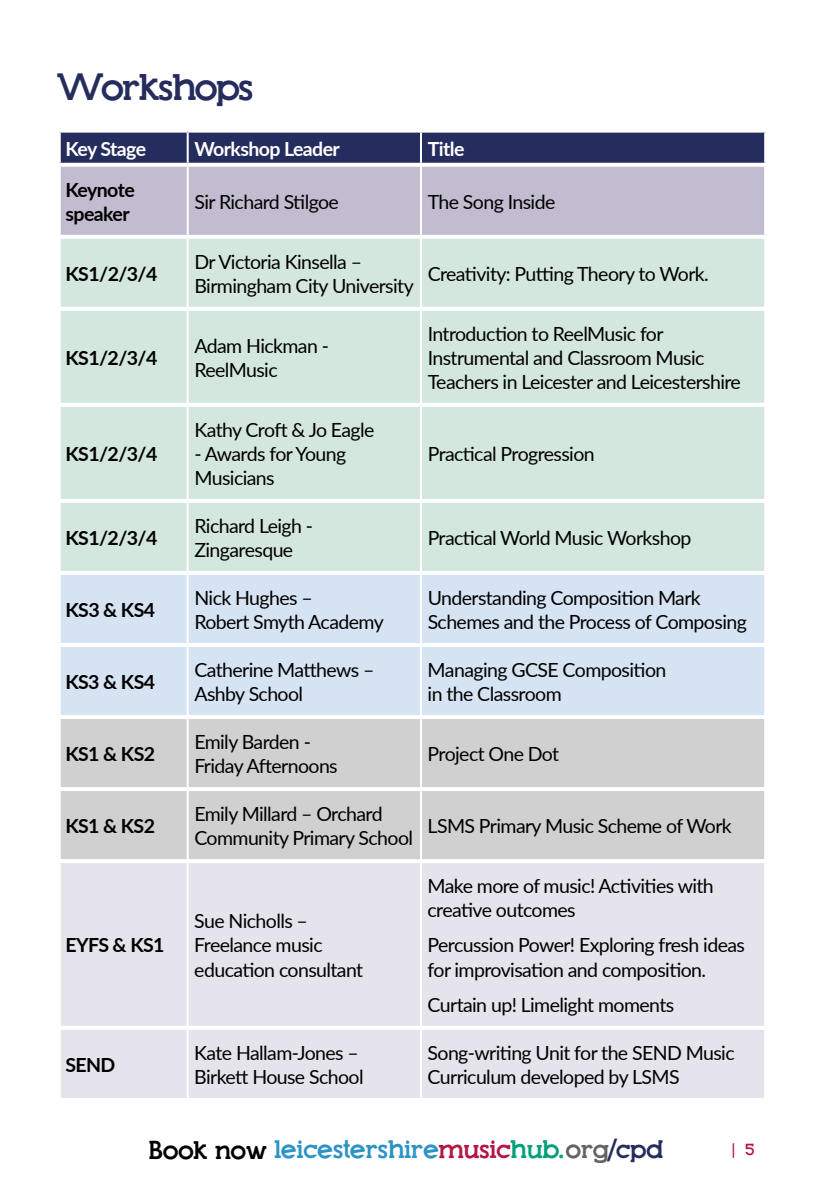
<style>
.page{position:relative;width:840px;height:1191px;background:#fff}
.page>*{position:absolute;margin:0;border:0;box-sizing:border-box;transform-origin:0 0}
.t1{font:38px "Top Modern";letter-spacing:-.03em;color:#252c5e}
.t2{font:26px "Top Modern";color:#2b93c6}
.t3{font:19.6px/24px "Lato";letter-spacing:-.03em;color:#000}
.t4{font:700 19.6px/24px "Lato";letter-spacing:-.03em;color:#000}
.t5{font:700 19.6px "Lato";letter-spacing:-.03em;color:#fff}
.t6{font:16px "Top Modern";color:#b51543}
.s1{color:#000}
.s2{color:#b51543}
.s3{color:#009f78}
.s4{color:#646363}
.s5{color:#252c5e}
</style>
<div class="page">
<div style="left:61px;top:133px;width:702px;height:30px;background:#252c5e"></div>
<div style="left:61px;top:167px;width:702px;height:68px;background:#c1bccf"></div>
<div style="left:61px;top:239px;width:702px;height:332px;background:#d3e7de"></div>
<div style="left:61px;top:575px;width:702px;height:140px;background:#d6e3f2"></div>
<div style="left:61px;top:719px;width:702px;height:140px;background:#d0d0d0"></div>
<div style="left:61px;top:863px;width:702px;height:234px;background:#e5e3ec"></div>
<hr style="left:186px;top:133px;width:2px;height:30px;background:#fff">
<hr style="left:420px;top:133px;width:2px;height:30px;background:#fff">
<hr style="left:186px;top:167px;width:2px;height:68px;background:#fff">
<hr style="left:420px;top:167px;width:2px;height:68px;background:#fff">
<hr style="left:186px;top:239px;width:2px;height:68px;background:#fff">
<hr style="left:420px;top:239px;width:2px;height:68px;background:#fff">
<hr style="left:186px;top:311px;width:2px;height:92px;background:#fff">
<hr style="left:420px;top:311px;width:2px;height:92px;background:#fff">
<hr style="left:186px;top:407px;width:2px;height:92px;background:#fff">
<hr style="left:420px;top:407px;width:2px;height:92px;background:#fff">
<hr style="left:186px;top:503px;width:2px;height:68px;background:#fff">
<hr style="left:420px;top:503px;width:2px;height:68px;background:#fff">
<hr style="left:186px;top:575px;width:2px;height:68px;background:#fff">
<hr style="left:420px;top:575px;width:2px;height:68px;background:#fff">
<hr style="left:186px;top:647px;width:2px;height:68px;background:#fff">
<hr style="left:420px;top:647px;width:2px;height:68px;background:#fff">
<hr style="left:186px;top:719px;width:2px;height:68px;background:#fff">
<hr style="left:420px;top:719px;width:2px;height:68px;background:#fff">
<hr style="left:186px;top:791px;width:2px;height:68px;background:#fff">
<hr style="left:420px;top:791px;width:2px;height:68px;background:#fff">
<hr style="left:186px;top:863px;width:2px;height:162px;background:#fff">
<hr style="left:420px;top:863px;width:2px;height:162px;background:#fff">
<hr style="left:186px;top:1029px;width:2px;height:68px;background:#fff">
<hr style="left:420px;top:1029px;width:2px;height:68px;background:#fff">
<svg style="left:58px;top:132px;width:129px;height:1px"></svg>
<svg style="left:58px;top:133px;width:3px;height:30px"></svg>
<svg style="left:187px;top:130px;width:234px;height:3px"></svg>
<svg style="left:421px;top:132px;width:346px;height:1px"></svg>
<svg style="left:763px;top:133px;width:3px;height:30px"></svg>
<svg style="left:59px;top:166px;width:128px;height:1px"></svg>
<svg style="left:59px;top:167px;width:2px;height:68px"></svg>
<svg style="left:187px;top:163px;width:234px;height:4px"></svg>
<svg style="left:421px;top:166px;width:345px;height:1px"></svg>
<svg style="left:763px;top:167px;width:3px;height:68px"></svg>
<svg style="left:763px;top:239px;width:2px;height:68px"></svg>
<hr style="left:57px;top:307px;width:130px;height:4px;background:#fff">
<hr style="left:187px;top:307px;width:234px;height:4px;background:#fff">
<hr style="left:421px;top:307px;width:346px;height:4px;background:#fff">
<svg style="left:763px;top:311px;width:2px;height:92px"></svg>
<hr style="left:57px;top:403px;width:130px;height:4px;background:#fff">
<hr style="left:187px;top:403px;width:234px;height:4px;background:#fff">
<hr style="left:421px;top:403px;width:346px;height:4px;background:#fff">
<svg style="left:763px;top:407px;width:2px;height:92px"></svg>
<hr style="left:57px;top:499px;width:130px;height:4px;background:#fff">
<hr style="left:187px;top:499px;width:234px;height:4px;background:#fff">
<hr style="left:421px;top:499px;width:346px;height:4px;background:#fff">
<svg style="left:763px;top:503px;width:2px;height:68px"></svg>
<svg style="left:763px;top:575px;width:1px;height:68px"></svg>
<hr style="left:57px;top:643px;width:130px;height:4px;background:#fff">
<hr style="left:187px;top:643px;width:234px;height:4px;background:#fff">
<hr style="left:421px;top:643px;width:346px;height:4px;background:#fff">
<svg style="left:763px;top:647px;width:1px;height:68px"></svg>
<svg style="left:763px;top:719px;width:2px;height:68px"></svg>
<hr style="left:57px;top:787px;width:130px;height:4px;background:#fff">
<hr style="left:187px;top:787px;width:234px;height:4px;background:#fff">
<hr style="left:421px;top:787px;width:346px;height:4px;background:#fff">
<svg style="left:763px;top:791px;width:2px;height:68px"></svg>
<svg style="left:763px;top:863px;width:1px;height:162px"></svg>
<svg style="left:61px;top:1025px;width:126px;height:4px"></svg>
<svg style="left:187px;top:1025px;width:234px;height:4px"></svg>
<svg style="left:421px;top:1025px;width:343px;height:4px"></svg>
<svg style="left:763px;top:1030px;width:1px;height:67px"></svg>
<svg style="left:61px;top:1097px;width:126px;height:1px"></svg>
<svg style="left:189px;top:1097px;width:231px;height:1px"></svg>
<svg style="left:422px;top:1097px;width:342px;height:1px"></svg>
<h1 class="t1" style="left:57px;top:69px;width:198px">Workshops</h1>
<p class="t5" style="left:65px;top:134px;width:82px">Key Stage</p>
<p class="t5" style="left:194px;top:134px;width:147px">Workshop Leader</p>
<p class="t5" style="left:427px;top:134px;width:38px">Title</p>
<p class="t4" style="left:65px;top:177px;width:71px">Keynote speaker</p>
<p class="t3" style="left:194px;top:189px;width:146px">Sir Richard Stilgoe</p>
<p class="t3" style="left:427px;top:189px;width:129px">The Song Inside</p>
<p class="t4" style="left:65px;top:261px;width:93px">KS1/2/3/4</p>
<p class="t4" style="left:65px;top:345px;width:93px">KS1/2/3/4</p>
<p class="t4" style="left:65px;top:441px;width:93px">KS1/2/3/4</p>
<p class="t4" style="left:65px;top:525px;width:93px">KS1/2/3/4</p>
<p class="t4" style="left:65px;top:597px;width:91px">KS3 &amp; KS4</p>
<p class="t4" style="left:65px;top:669px;width:91px">KS3 &amp; KS4</p>
<p class="t4" style="left:65px;top:741px;width:91px">KS1 &amp; KS2</p>
<p class="t4" style="left:65px;top:813px;width:91px">KS1 &amp; KS2</p>
<p class="t4" style="left:65px;top:932px;width:101px">EYFS &amp; KS1</p>
<p class="t4" style="left:65px;top:1052px;width:51px">SEND</p>
<p class="t3" style="left:194px;top:249px;width:221px">Dr Victoria Kinsella –<br>Birmingham City University</p>
<p class="t3" style="left:427px;top:261px;width:282px">Creativity: Putting Theory to Work.</p>
<p class="t3" style="left:194px;top:333px;width:136px">Adam Hickman -<br>ReelMusic</p>
<p class="t3" style="left:427px;top:321px;width:314px">Introduction to ReelMusic for<br>Instrumental and Classroom Music<br>Teachers in Leicester and Leicestershire</p>
<p class="t3" style="left:194px;top:417px;width:181px">Kathy Croft &amp; Jo Eagle</p>
<p class="t3" style="left:194px;top:441px;width:153px">- Awards for Young<br>Musicians</p>
<p class="t3" style="left:427px;top:441px;width:168px">Practical Progression</p>
<p class="t3" style="left:194px;top:513px;width:120px">Richard Leigh -<br>Zingaresque</p>
<p class="t3" style="left:427px;top:525px;width:265px">Practical World Music Workshop</p>
<p class="t3" style="left:194px;top:585px;width:191px">Nick Hughes –<br>Robert Smyth Academy</p>
<p class="t3" style="left:427px;top:585px;width:320px">Understanding Composition Mark<br>Schemes and the Process of Composing</p>
<p class="t3" style="left:194px;top:657px;width:181px">Catherine Matthews –<br>Ashby School</p>
<p class="t3" style="left:427px;top:657px;width:240px">Managing GCSE Composition in the Classroom</p>
<p class="t3" style="left:194px;top:729px;width:145px">Emily Barden -<br>Friday Afternoons</p>
<p class="t3" style="left:194px;top:801px;width:220px">Emily Millard – Orchard<br>Community Primary School</p>
<p class="t3" style="left:194px;top:908px;width:170px">Sue Nicholls –<br>Freelance music education consultant</p>
<p class="t3" style="left:427px;top:741px;width:133px">Project One Dot</p>
<p class="t3" style="left:427px;top:813px;width:305px">LSMS Primary Music Scheme of Work</p>
<p class="t3" style="left:427px;top:873px;width:287px">Make more of music! Activities with creative outcomes</p>
<p class="t3" style="left:427px;top:932px;width:319px">Percussion Power! Exploring fresh ideas for improvisation and composition.</p>
<p class="t3" style="left:427px;top:992px;width:248px">Curtain up! Limelight moments</p>
<p class="t3" style="left:194px;top:1040px;width:171px">Kate Hallam-Jones –<br>Birkett House School</p>
<p class="t3" style="left:427px;top:1040px;width:308px">Song-writing Unit for the SEND Music<br>Curriculum developed by LSMS</p>
<h2 class="t2" style="left:149px;top:1136px;width:515px"><span class="s1">Book now</span> leicestershire<span class="s2">music</span><span class="s3">hub.</span><span class="s4">org</span><span class="s5">/cpd</span></h2>
<p class="t6" style="left:731px;top:1142px;width:25px">| 5</p>
</div>
